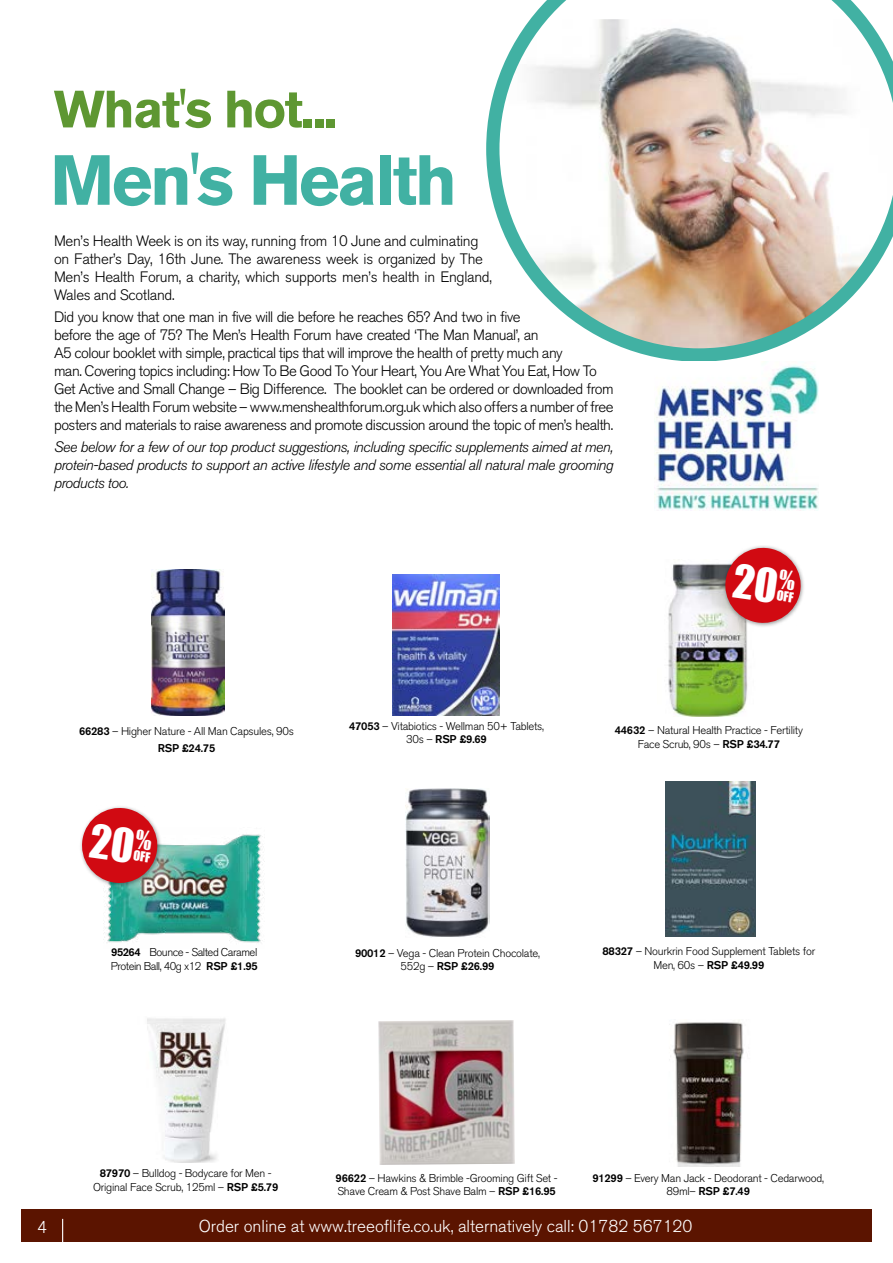
<style>
.page{position:relative;width:893px;height:1263px;background:#fff}
.page>*{position:absolute;margin:0;border:0;box-sizing:border-box;transform-origin:0 0}
.t1{font:700 70.2px "Akzidenz Grotesk BQ";letter-spacing:-.04em;color:#41b1a3}
.t2{font:700 51.9px "Akzidenz Grotesk BQ";letter-spacing:-.03em;color:#5e9732}
.t3{font:300 17.1px "Akzidenz Grotesk BQ";color:#fff}
.t4{font:300 15px/18px "Akzidenz Grotesk BQ";letter-spacing:-.035em;color:#000}
.t5{font:italic 300 15px/18px "Akzidenz Grotesk BQ";letter-spacing:-.03em;color:#000;text-align:justify}
.t6{font:300 11.25px/13.5px "Akzidenz Grotesk BQ";letter-spacing:-.02em;color:#000;text-align:center}
.t7{font:300 11.25px/13.5px "Akzidenz Grotesk BQ";letter-spacing:-.04em;color:#000}
.s1{font-weight:500}
</style>
<div class="page">
<img style="left:486px;top:0;width:407px;height:361px">
<div style="left:21px;top:1209px;width:851px;height:33px;background:#5b1400"></div>
<hr style="left:62px;top:1219px;width:1px;height:44px;background:#fff">
<img style="left:151px;top:570px;width:73px;height:146px">
<img style="left:147px;top:1018px;width:79px;height:144px">
<img style="left:665px;top:781px;width:90px;height:155px">
<img style="left:673px;top:1021px;width:71px;height:145px">
<img style="left:378px;top:1020px;width:137px;height:145px">
<img style="left:393px;top:574px;width:107px;height:142px">
<img style="left:405px;top:788px;width:85px;height:149px">
<img style="left:668px;top:563px;width:80px;height:153px">
<div style="left:722px;top:545px;width:83px;height:83px;background:#000;opacity:.41"></div>
<img style="left:104px;top:834px;width:161px;height:109px">
<div style="left:79px;top:805px;width:83px;height:83px;background:#000;opacity:.41"></div>
<img style="left:655px;top:365px;width:164px;height:145px">
<svg style="left:722px;top:545px;width:82px;height:81px"></svg>
<svg style="left:79px;top:805px;width:81px;height:81px"></svg>
<h2 class="t2" style="left:54px;top:79px;width:285px">What's hot...</h2>
<h1 class="t1" style="left:50px;top:140px;width:408px">Men's Health</h1>
<p class="t4" style="left:54px;top:232px;width:439px">Men’s Health Week is on its way, running from 10 June and culminating on Father’s Day, 16th June. The awareness week is organized by The Men’s Health Forum, a charity, which supports men’s health in England, Wales and Scotland.</p>
<p class="t4" style="left:54px;top:308px;width:561px">Did you know that one man in five will die before he reaches 65? And two in five<br>before the age of 75? The Men’s Health Forum have created ‘The Man Manual’, an<br>A5 colour booklet with simple, practical tips that will improve the health of pretty much any<br>man. Covering topics including: How To Be Good To Your Heart, You Are What You Eat, How To Get Active and Small Change – Big Difference. The booklet can be ordered or downloaded from the Men’s Health Forum website – www.menshealthforum.org.uk which also offers a number of free posters and materials to raise awareness and promote discussion around the topic of men’s health.</p>
<p class="t5" style="left:54px;top:438px;width:561px">See below for a few of our top product suggestions, including specific supplements aimed at men, protein-based products to support an active lifestyle and some essential all natural male grooming products too.</p>
<p class="t6" style="left:79px;top:722px;width:216px;line-height:17.7px"><span class="s1">66283</span> – Higher Nature - All Man Capsules, 90s<br><span class="s1">RSP £24.75</span></p>
<p class="t6" style="left:349px;top:719px;width:196px"><span class="s1">47053</span> – Vitabiotics - Wellman 50+ Tablets,<br>30s – <span class="s1">RSP £9.69</span></p>
<p class="t6" style="left:615px;top:724px;width:190px"><span class="s1">44632</span> – Natural Health Practice - Fertility<br>Face Scrub, 90s – <span class="s1">RSP £34.77</span></p>
<p class="t7" style="left:111px;top:946px;width:149px"><span class="s1">95264</span> Bounce - Salted Caramel<br>Protein Ball, 40g x12 <span class="s1">RSP £1.95</span></p>
<p class="t6" style="left:355px;top:946px;width:186px"><span class="s1">90012</span> – Vega - Clean Protein Chocolate,<br>552g – <span class="s1">RSP £26.99</span></p>
<p class="t6" style="left:602px;top:945px;width:214px"><span class="s1">88327</span> – Nourkrin Food Supplement Tablets for<br>Men, 60s – <span class="s1">RSP £49.99</span></p>
<p class="t6" style="left:93px;top:1167px;width:187px"><span class="s1">87970</span> – Bulldog - Bodycare for Men -<br>Original Face Scrub, 125ml – <span class="s1">RSP £5.79</span></p>
<p class="t6" style="left:336px;top:1171px;width:223px;text-align:left"><span class="s1">96622</span> – Hawkins &amp; Brimble -Grooming Gift Set -<br>Shave Cream &amp; Post Shave Balm – <span class="s1">RSP £16.95</span></p>
<p class="t6" style="left:592px;top:1171px;width:233px"><span class="s1">91299</span> – Every Man Jack - Deodorant - Cedarwood,<br>89ml– <span class="s1">RSP £7.49</span></p>
<p class="t3" style="left:37px;top:1217px;width:11px">4</p>
<p class="t3" style="left:199px;top:1216px;width:495px">Order online at www.treeoflife.co.uk, alternatively call: 01782 567120</p>
</div>
